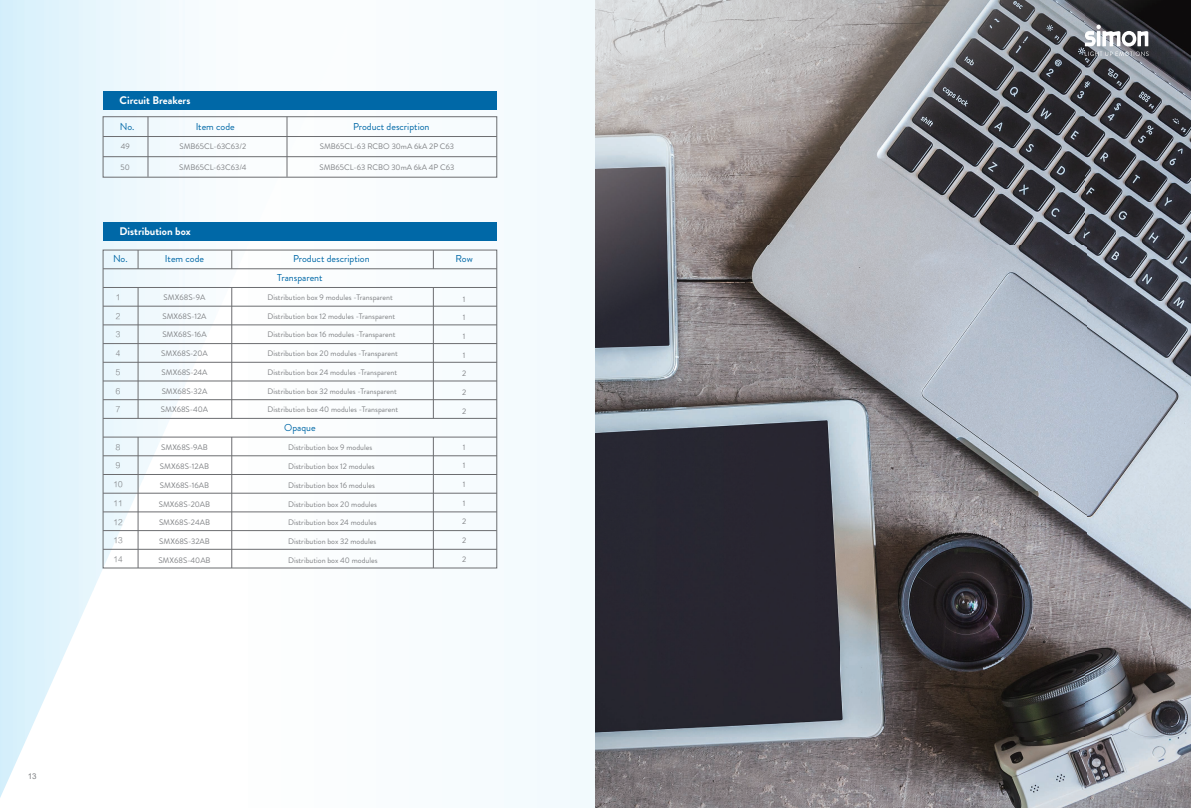
<style>
.page{position:relative;width:1191px;height:808px;background:#fff}
.page>*{position:absolute;margin:0;border:0;box-sizing:border-box;transform-origin:0 0}
.t1{font:700 11px "Brandon Grotesque";color:#fff}
.t2{font:10px "Brandon Grotesque";color:#0068a7}
.t3{font:8px "Brandon Grotesque";color:#808285}
.t4{font:8px "FZZDXJW GB1 0";color:#808285}
.t5{font:8px "Arial";color:#808285}
</style>
<div class="page">
<svg style="left:144px;top:0;width:451px;height:808px"></svg>
<img style="left:0;top:0;width:215px;height:417px">
<img style="left:214px;top:0;width:144px;height:91px">
<img style="left:214px;top:110px;width:97px;height:64px">
<img style="left:214px;top:173px;width:66px;height:70px">
<img style="left:214px;top:242px;width:35px;height:78px">
<img style="left:0;top:416px;width:144px;height:173px">
<img style="left:143px;top:416px;width:28px;height:64px">
<img style="left:0;top:659px;width:62px;height:70px">
<img style="left:0;top:728px;width:31px;height:70px">
<img style="left:595px;top:0;width:596px;height:808px">
<svg style="left:1084px;top:25px;width:64px;height:31px"></svg>
<div style="left:103px;top:222px;width:394px;height:19px;background:#0068a7"></div>
<div style="left:103px;top:91px;width:394px;height:19px;background:#0068a7"></div>
<div style="left:103px;top:116px;width:394px;height:62px;border:1px solid #6c6d70"></div>
<hr style="left:103px;top:156px;width:394px;height:1px;background:#6c6d70">
<hr style="left:103px;top:136px;width:394px;height:1px;background:#6c6d70">
<hr style="left:287px;top:117px;width:1px;height:60px;background:#6c6d70">
<hr style="left:148px;top:117px;width:1px;height:60px;background:#6c6d70">
<div style="left:103px;top:250px;width:394px;height:318px;border:1px solid #6c6d70"></div>
<hr style="left:103px;top:549px;width:394px;height:1px;background:#6c6d70">
<hr style="left:103px;top:530px;width:394px;height:1px;background:#6c6d70">
<hr style="left:103px;top:511px;width:394px;height:1px;background:#6c6d70">
<hr style="left:103px;top:493px;width:394px;height:1px;background:#6c6d70">
<hr style="left:103px;top:474px;width:394px;height:1px;background:#6c6d70">
<hr style="left:103px;top:455px;width:394px;height:1px;background:#6c6d70">
<hr style="left:103px;top:437px;width:394px;height:1px;background:#6c6d70">
<hr style="left:103px;top:418px;width:394px;height:1px;background:#6c6d70">
<hr style="left:103px;top:399px;width:394px;height:1px;background:#6c6d70">
<hr style="left:103px;top:381px;width:394px;height:1px;background:#6c6d70">
<hr style="left:103px;top:362px;width:394px;height:1px;background:#6c6d70">
<hr style="left:103px;top:343px;width:394px;height:1px;background:#6c6d70">
<hr style="left:103px;top:324px;width:394px;height:1px;background:#6c6d70">
<hr style="left:103px;top:306px;width:394px;height:1px;background:#6c6d70">
<hr style="left:103px;top:287px;width:394px;height:1px;background:#6c6d70">
<hr style="left:103px;top:268px;width:394px;height:1px;background:#6c6d70">
<hr style="left:138px;top:287px;width:1px;height:131px;background:#6c6d70">
<svg style="left:138px;top:250px;width:1px;height:19px"></svg>
<hr style="left:138px;top:437px;width:1px;height:131px;background:#6c6d70">
<hr style="left:231px;top:287px;width:1px;height:131px;background:#6c6d70">
<svg style="left:231px;top:250px;width:1px;height:19px"></svg>
<hr style="left:231px;top:437px;width:1px;height:131px;background:#6c6d70">
<hr style="left:433px;top:287px;width:1px;height:131px;background:#6c6d70">
<svg style="left:433px;top:250px;width:1px;height:19px"></svg>
<hr style="left:433px;top:437px;width:1px;height:131px;background:#6c6d70">
<p class="t1" style="left:120px;top:93px;width:72px">Circuit Breakers</p>
<p class="t2" style="left:120px;top:120px;width:16px">No.</p>
<p class="t2" style="left:196px;top:120px;width:41px">Item code</p>
<p class="t2" style="left:353px;top:120px;width:78px">Product description</p>
<p class="t3" style="left:121px;top:141px;width:10px">49</p>
<p class="t3" style="left:120px;top:161px;width:11px">50</p>
<p class="t3" style="left:179px;top:141px;width:68px">SMB65CL-63C63/2</p>
<p class="t3" style="left:179px;top:161px;width:69px">SMB65CL-63C63/4</p>
<p class="t3" style="left:320px;top:141px;width:136px">SMB65CL-63 RCBO 30mA 6kA 2P C63</p>
<p class="t3" style="left:319px;top:161px;width:136px">SMB65CL-63 RCBO 30mA 6kA 4P C63</p>
<p class="t1" style="left:120px;top:224px;width:73px">Distribution box</p>
<p class="t2" style="left:113px;top:252px;width:16px">No.</p>
<p class="t4" style="left:116px;top:293px;width:6px">1</p>
<p class="t4" style="left:116px;top:312px;width:6px">2</p>
<p class="t4" style="left:116px;top:330px;width:6px">3</p>
<p class="t4" style="left:116px;top:349px;width:6px">4</p>
<p class="t4" style="left:116px;top:368px;width:6px">5</p>
<p class="t4" style="left:116px;top:386px;width:6px">6</p>
<p class="t4" style="left:116px;top:405px;width:6px">7</p>
<p class="t4" style="left:116px;top:443px;width:6px">8</p>
<p class="t4" style="left:116px;top:461px;width:6px">9</p>
<p class="t4" style="left:114px;top:480px;width:10px">10</p>
<p class="t4" style="left:114px;top:499px;width:10px">11</p>
<p class="t4" style="left:114px;top:517px;width:10px">12</p>
<p class="t4" style="left:114px;top:536px;width:10px">13</p>
<p class="t4" style="left:114px;top:555px;width:10px">14</p>
<p class="t2" style="left:165px;top:252px;width:41px">Item code</p>
<p class="t3" style="left:164px;top:292px;width:43px">SMX68S-9A</p>
<p class="t3" style="left:162px;top:310px;width:46px">SMX68S-12A</p>
<p class="t3" style="left:162px;top:329px;width:46px">SMX68S-16A</p>
<p class="t3" style="left:161px;top:348px;width:48px">SMX68S-20A</p>
<p class="t3" style="left:161px;top:366px;width:47px">SMX68S-24A</p>
<p class="t3" style="left:162px;top:385px;width:47px">SMX68S-32A</p>
<p class="t3" style="left:161px;top:404px;width:49px">SMX68S-40A</p>
<p class="t3" style="left:161px;top:442px;width:48px">SMX68S-9AB</p>
<p class="t3" style="left:160px;top:461px;width:51px">SMX68S-12AB</p>
<p class="t3" style="left:160px;top:480px;width:51px">SMX68S-16AB</p>
<p class="t3" style="left:159px;top:498px;width:53px">SMX68S-20AB</p>
<p class="t3" style="left:159px;top:517px;width:52px">SMX68S-24AB</p>
<p class="t3" style="left:159px;top:536px;width:52px">SMX68S-32AB</p>
<p class="t3" style="left:158px;top:554px;width:54px">SMX68S-40AB</p>
<p class="t2" style="left:293px;top:252px;width:78px">Product description</p>
<p class="t3" style="left:267px;top:292px;width:127px">Distribution box 9 modules -Transparent</p>
<p class="t3" style="left:267px;top:310px;width:129px">Distribution box 12 modules -Transparent</p>
<p class="t3" style="left:267px;top:329px;width:129px">Distribution box 16 modules -Transparent</p>
<p class="t3" style="left:267px;top:348px;width:132px">Distribution box 20 modules -Transparent</p>
<p class="t3" style="left:267px;top:366px;width:131px">Distribution box 24 modules -Transparent</p>
<p class="t3" style="left:267px;top:385px;width:131px">Distribution box 32 modules -Transparent</p>
<p class="t3" style="left:267px;top:404px;width:132px">Distribution box 40 modules -Transparent</p>
<p class="t3" style="left:288px;top:442px;width:86px">Distribution box 9 modules</p>
<p class="t3" style="left:288px;top:461px;width:88px">Distribution box 12 modules</p>
<p class="t3" style="left:288px;top:480px;width:88px">Distribution box 16 modules</p>
<p class="t3" style="left:288px;top:498px;width:90px">Distribution box 20 modules</p>
<p class="t3" style="left:288px;top:517px;width:90px">Distribution box 24 modules</p>
<p class="t3" style="left:288px;top:536px;width:90px">Distribution box 32 modules</p>
<p class="t3" style="left:288px;top:554px;width:91px">Distribution box 40 modules</p>
<p class="t2" style="left:277px;top:271px;width:47px">Transparent</p>
<p class="t2" style="left:284px;top:421px;width:33px">Opaque</p>
<p class="t2" style="left:455px;top:252px;width:19px">Row</p>
<p class="t3" style="left:463px;top:293px;width:4px">1</p>
<p class="t3" style="left:463px;top:312px;width:4px">1</p>
<p class="t3" style="left:463px;top:331px;width:4px">1</p>
<p class="t3" style="left:463px;top:349px;width:4px">1</p>
<p class="t3" style="left:462px;top:368px;width:6px">2</p>
<p class="t3" style="left:462px;top:387px;width:6px">2</p>
<p class="t3" style="left:462px;top:406px;width:6px">2</p>
<p class="t3" style="left:463px;top:441px;width:4px">1</p>
<p class="t3" style="left:463px;top:460px;width:4px">1</p>
<p class="t3" style="left:463px;top:479px;width:4px">1</p>
<p class="t3" style="left:463px;top:497px;width:4px">1</p>
<p class="t3" style="left:462px;top:516px;width:6px">2</p>
<p class="t3" style="left:462px;top:535px;width:6px">2</p>
<p class="t3" style="left:462px;top:554px;width:6px">2</p>
<p class="t5" style="left:28px;top:770px;width:10px">13</p>
</div>
